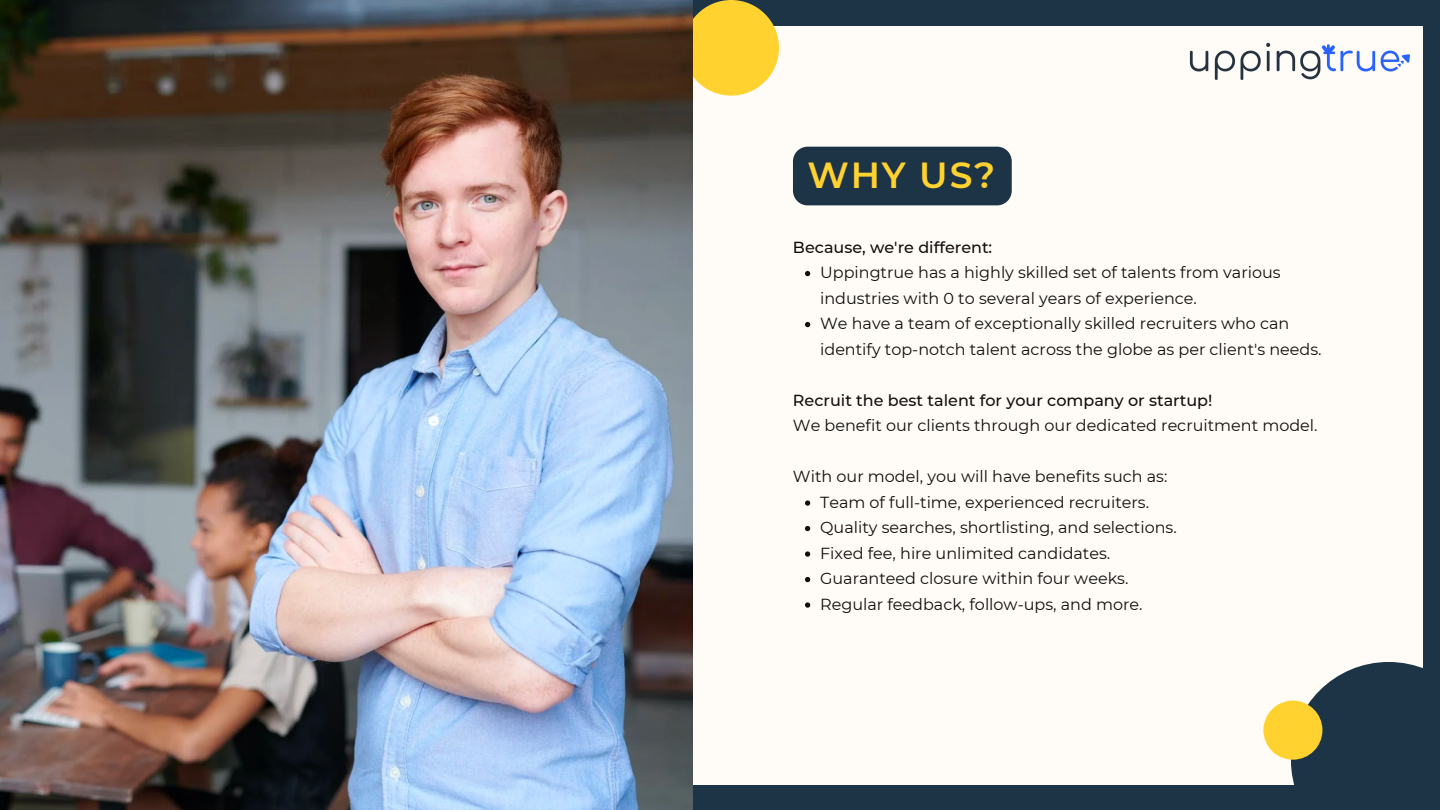
<style>
.page{position:relative;width:1440px;height:810px;background:#1d3447}
.page>*{position:absolute;margin:0;border:0;box-sizing:border-box;transform-origin:0 0}
.t1{font:600 36.2px "Montserrat";color:#ffd230}
.t2{font:16px/25.5px "Montserrat";color:#100f0d}
.t3{font:500 16px "Montserrat";color:#100f0d}
</style>
<div class="page">
<div style="left:519px;top:26px;width:904px;height:758px;background:#fffcf7"></div>
<div style="left:1291px;top:662px;width:149px;height:148px;background:#1d3447"></div>
<div style="left:683px;top:0;width:96px;height:96px;background:#ffd230;border-radius:50%"></div>
<div style="left:1263px;top:701px;width:59px;height:59px;background:#ffd230;border-radius:50%"></div>
<img style="left:1189px;top:42px;width:221px;height:38px">
<img style="left:0;top:0;width:692px;height:810px">
<div style="left:793px;top:147px;width:219px;height:58px;background:#1d3447"></div>
<svg style="left:805px;top:271px;width:5px;height:5px"></svg>
<svg style="left:805px;top:322px;width:5px;height:5px"></svg>
<svg style="left:805px;top:500px;width:5px;height:6px"></svg>
<svg style="left:805px;top:526px;width:5px;height:5px"></svg>
<svg style="left:805px;top:551px;width:5px;height:6px"></svg>
<svg style="left:805px;top:577px;width:5px;height:5px"></svg>
<svg style="left:805px;top:602px;width:5px;height:6px"></svg>
<h1 class="t1" style="left:807px;top:153px;width:189px">WHY US?</h1>
<p class="t3" style="left:793px;top:237px;width:201px">Because, we're different:</p>
<p class="t2" style="left:820px;top:260px;width:503px">Uppingtrue has a highly skilled set of talents from various industries with 0 to several years of experience.<br>We have a team of exceptionally skilled recruiters who can identify top-notch talent across the globe as per client's needs.</p>
<p class="t3" style="left:793px;top:390px;width:421px">Recruit the best talent for your company or startup!</p>
<p class="t2" style="left:793px;top:413px;width:526px">We benefit our clients through our dedicated recruitment model.</p>
<p class="t2" style="left:793px;top:464px;width:376px">With our model, you will have benefits such as:</p>
<p class="t2" style="left:820px;top:489px;width:358px">Team of full-time, experienced recruiters.<br>Quality searches, shortlisting, and selections.<br>Fixed fee, hire unlimited candidates.<br>Guaranteed closure within four weeks.<br>Regular feedback, follow-ups, and more.</p>
</div>
